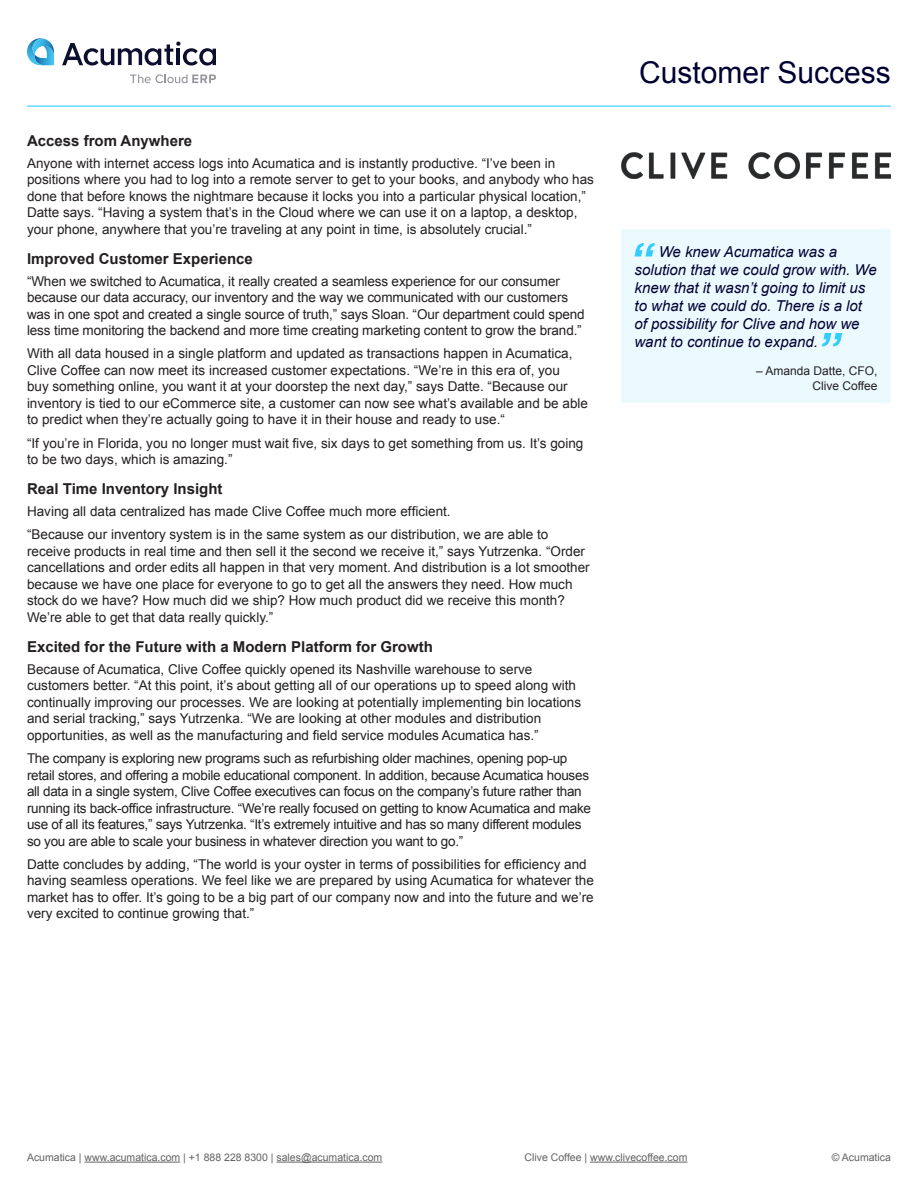
<style>
.page{position:relative;width:918px;height:1188px;background:#fff}
.page>*{position:absolute;margin:0;border:0;box-sizing:border-box;transform-origin:0 0}
.t1{font:30px "Arial";color:#003}
.t2{font:italic 15px/18px "Arial";color:#003}
.Sub_Subhead{font:700 15px "Arial";color:#231f20}
.Body_Copy{font:13.5px/16.5px "Arial";color:#231f20}
.Body_Copy-2{font:13.5px/16.5px "Arial";letter-spacing:-.02em;color:#231f20}
.Quote_Author{font:12px/15px "Arial";color:#231f20;text-align:right}
.t3{font:10.5px "Arial";color:#636366}
</style>
<div class="page">
<hr style="left:27px;top:106px;width:864px;height:1px;background:#3cf">
<svg style="left:62px;top:42px;width:154px;height:24px"></svg>
<svg style="left:27px;top:38px;width:27px;height:27px"></svg>
<svg style="left:130px;top:74px;width:86px;height:9px"></svg>
<hr style="left:85px;top:1162px;width:95px;height:1px;background:#636366">
<hr style="left:277px;top:1162px;width:105px;height:1px;background:#636366">
<div style="left:621px;top:230px;width:270px;height:174px;background:#ebfaff"></div>
<svg style="left:634px;top:243px;width:21px;height:14px"></svg>
<svg style="left:822px;top:333px;width:20px;height:14px"></svg>
<img style="left:621px;top:152px;width:270px;height:26px">
<hr style="left:590px;top:1162px;width:97px;height:1px;background:#636366">
<p class="Sub_Subhead" style="left:27px;top:131px;width:167px">Access from Anywhere</p>
<p class="Body_Copy" style="left:27px;top:155px;width:569px">Anyone with internet access logs into Acumatica and is instantly productive. “I’ve been in positions where you had to log into a remote server to get to your books, and anybody who has done that before knows the nightmare because it locks you into a particular physical location,” Datte says. “Having a system that’s in the Cloud where we can use it on a laptop, a desktop, your phone, anywhere that you’re traveling at any point in time, is absolutely crucial.”</p>
<p class="Sub_Subhead" style="left:27px;top:249px;width:227px">Improved Customer Experience</p>
<p class="Body_Copy" style="left:27px;top:273px;width:559px">“When we switched to Acumatica, it really created a seamless experience for our consumer because our data accuracy, our inventory and the way we communicated with our customers was in one spot and created a single source of truth,” says Sloan. “Our department could spend less time monitoring the backend and more time creating marketing content to grow the brand.”</p>
<p class="Body_Copy" style="left:27px;top:346px;width:563px">With all data housed in a single platform and updated as transactions happen in Acumatica, Clive Coffee can now meet its increased customer expectations. “We’re in this era of, you<br>buy something online, you want it at your doorstep the next day,” says Datte. “Because our inventory is tied to our eCommerce site, a customer can now see what’s available and be able to predict when they’re actually going to have it in their house and ready to use.“</p>
<p class="Body_Copy" style="left:27px;top:435px;width:558px">“If you’re in Florida, you no longer must wait five, six days to get something from us. It’s going to be two days, which is amazing.”</p>
<p class="Sub_Subhead" style="left:27px;top:479px;width:197px">Real Time Inventory Insight</p>
<p class="Body_Copy" style="left:27px;top:503px;width:425px">Having all data centralized has made Clive Coffee much more efficient.</p>
<p class="Body_Copy" style="left:27px;top:527px;width:564px">“Because our inventory system is in the same system as our distribution, we are able to receive products in real time and then sell it the second we receive it,” says Yutrzenka. “Order cancellations and order edits all happen in that very moment. And distribution is a lot smoother because we have one place for everyone to go to get all the answers they need. How much stock do we have? How much did we ship? How much product did we receive this month?<br>We’re able to get that data really quickly.”</p>
<p class="Sub_Subhead" style="left:27px;top:637px;width:407px">Excited for the Future with a Modern Platform for Growth</p>
<p class="Body_Copy" style="left:27px;top:661px;width:556px">Because of Acumatica, Clive Coffee quickly opened its Nashville warehouse to serve customers better. “At this point, it’s about getting all of our operations up to speed along with continually improving our processes. We are looking at potentially implementing bin locations and serial tracking,” says Yutrzenka. “We are looking at other modules and distribution opportunities, as well as the manufacturing and field service modules Acumatica has.”</p>
<p class="Body_Copy-2" style="left:27px;top:750px;width:566px">The company is exploring new programs such as refurbishing older machines, opening pop-up retail stores, and offering a mobile educational component. In addition, because Acumatica houses all data in a single system, Clive Coffee executives can focus on the company’s future rather than running its back-office infrastructure. “We’re really focused on getting to know Acumatica and make use of all its features,” says Yutrzenka. “It’s extremely intuitive and has so many different modules so you are able to scale your business in whatever direction you want to go.”</p>
<p class="Body_Copy" style="left:27px;top:856px;width:568px">Datte concludes by adding, “The world is your oyster in terms of possibilities for efficiency and having seamless operations. We feel like we are prepared by using Acumatica for whatever the market has to offer. It’s going to be a big part of our company now and into the future and we’re very excited to continue growing that.”</p>
<h1 class="t1" style="left:639px;top:53px;width:253px">Customer Success</h1>
<p class="t2" style="left:634px;top:242px;width:244px;text-indent:24px">We knew Acumatica was a solution that we could grow with. We knew that it wasn’t going to limit us to what we could do. There is a lot of possibility for Clive and how we want to continue to expand.</p>
<p class="Quote_Author" style="left:756px;top:363px;width:123px">– Amanda Datte, CFO,<br>Clive Coffee</p>
<p class="t3" style="left:27px;top:1150px;width:357px">Acumatica | www.acumatica.com | +1 888 228 8300 | sales@acumatica.com</p>
<p class="t3" style="left:832px;top:1150px;width:61px">© Acumatica</p>
<p class="t3" style="left:525px;top:1150px;width:164px">Clive Coffee | www.clivecoffee.com</p>
</div>
